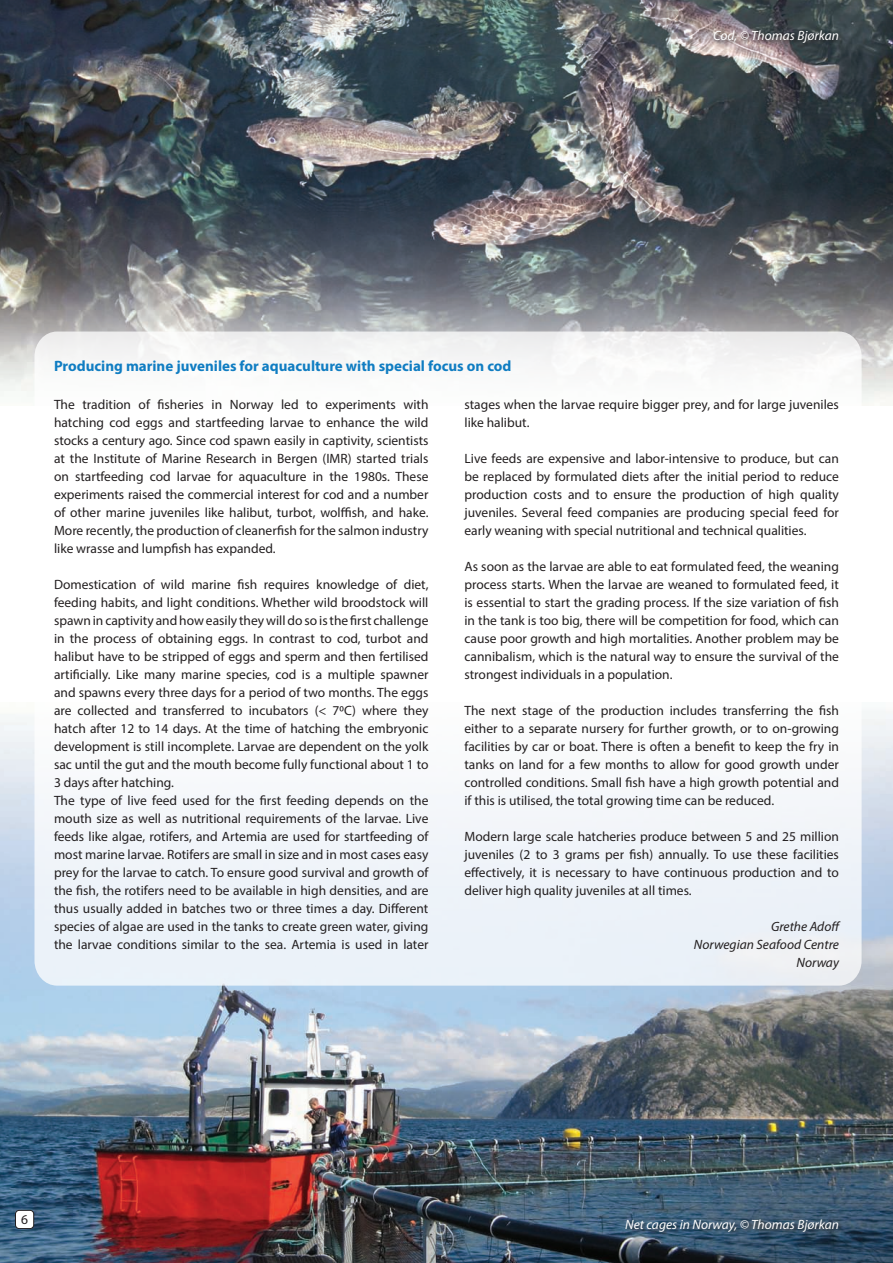
<style>
.page{position:relative;width:893px;height:1263px;background:#fff}
.page>*{position:absolute;margin:0;border:0;box-sizing:border-box;transform-origin:0 0}
.t1{font:700 15px "Myriad Pro";color:#107dc2}
.t2{font:13.5px/18px "Myriad Pro";color:#231f20;text-align:justify}
.t3{font:italic 13.5px "Myriad Pro";color:#fff}
.t4{font:italic 13.5px/18px "Myriad Pro";color:#231f20;text-align:right}
</style>
<div class="page">
<img style="left:0;top:711px;width:893px;height:552px">
<img style="left:0;top:0;width:893px;height:405px">
<svg style="left:34px;top:332px;width:828px;height:654px"></svg>
<div style="left:16px;top:1210px;width:18px;height:18px;background:#fff;border-radius:4px"></div>
<div style="left:15px;top:1210px;width:19px;height:19px;border:1px solid #231f20;border-radius:4px"></div>
<div style="left:625px;top:1219px;width:218px;height:18px;background:#231f20;opacity:.75"></div>
<div style="left:712px;top:30px;width:131px;height:18px;background:#231f20;opacity:.75"></div>
<p class="t3" style="left:713px;top:28px;width:127px">Cod, © Thomas Bjørkan</p>
<p class="t1" style="left:54px;top:356px;width:459px">Producing marine juveniles for aquaculture with special focus on cod</p>
<p class="t2" style="left:464px;top:395px;width:376px">stages when the larvae require bigger prey, and for large juveniles like halibut.</p>
<p class="t2" style="left:464px;top:449px;width:376px">Live feeds are expensive and labor-intensive to produce, but can be replaced by formulated diets after the initial period to reduce production costs and to ensure the production of high quality juveniles. Several feed companies are producing special feed for early weaning with special nutritional and technical qualities.</p>
<p class="t2" style="left:464px;top:557px;width:376px">As soon as the larvae are able to eat formulated feed, the weaning process starts. When the larvae are weaned to formulated feed, it is essential to start the grading process. If the size variation of fish in the tank is too big, there will be competition for food, which can cause poor growth and high mortalities. Another problem may be cannibalism, which is the natural way to ensure the survival of the strongest individuals in a population.</p>
<p class="t2" style="left:464px;top:701px;width:376px">The next stage of the production includes transferring the fish either to a separate nursery for further growth, or to on-growing facilities by car or boat. There is often a benefit to keep the fry in tanks on land for a few months to allow for good growth under controlled conditions. Small fish have a high growth potential and if this is utilised, the total growing time can be reduced.</p>
<p class="t2" style="left:464px;top:827px;width:376px">Modern large scale hatcheries produce between 5 and 25 million juveniles (2 to 3 grams per fish) annually. To use these facilities effectively, it is necessary to have continuous production and to deliver high quality juveniles at all times.</p>
<p class="t4" style="left:694px;top:917px;width:148px">Grethe Adoff<br>Norwegian Seafood Centre<br>Norway</p>
<p class="t2" style="left:54px;top:395px;width:376px">The tradition of fisheries in Norway led to experiments with hatching cod eggs and startfeeding larvae to enhance the wild stocks a century ago. Since cod spawn easily in captivity, scientists at the Institute of Marine Research in Bergen (IMR) started trials on startfeeding cod larvae for aquaculture in the 1980s. These experiments raised the commercial interest for cod and a number of other marine juveniles like halibut, turbot, wolffish, and hake.<br>More recently, the production of cleanerfish for the salmon industry like wrasse and lumpfish has expanded.</p>
<p class="t2" style="left:54px;top:575px;width:376px;text-align:left">Domestication of wild marine fish requires knowledge of diet, feeding habits, and light conditions. Whether wild broodstock will spawn in captivity and how easily they will do so is the first challenge in the process of obtaining eggs. In contrast to cod, turbot and halibut have to be stripped of eggs and sperm and then fertilised artificially. Like many marine species, cod is a multiple spawner and spawns every three days for a period of two months. The eggs are collected and transferred to incubators (&lt; 70C) where they hatch after 12 to 14 days. At the time of hatching the embryonic development is still incomplete. Larvae are dependent on the yolk sac until the gut and the mouth become fully functional about 1 to 3 days after hatching.<br>The type of live feed used for the first feeding depends on the mouth size as well as nutritional requirements of the larvae. Live feeds like algae, rotifers, and Artemia are used for startfeeding of most marine larvae. Rotifers are small in size and in most cases easy prey for the larvae to catch. To ensure good survival and growth of the fish, the rotifers need to be available in high densities, and are thus usually added in batches two or three times a day. Different species of algae are used in the tanks to create green water, giving the larvae conditions similar to the sea. Artemia is used in later</p>
<p class="t2" style="left:21px;top:1210px;width:8px">6</p>
<p class="t3" style="left:625px;top:1216px;width:215px">Net cages in Norway, © Thomas Bjørkan</p>
</div>
